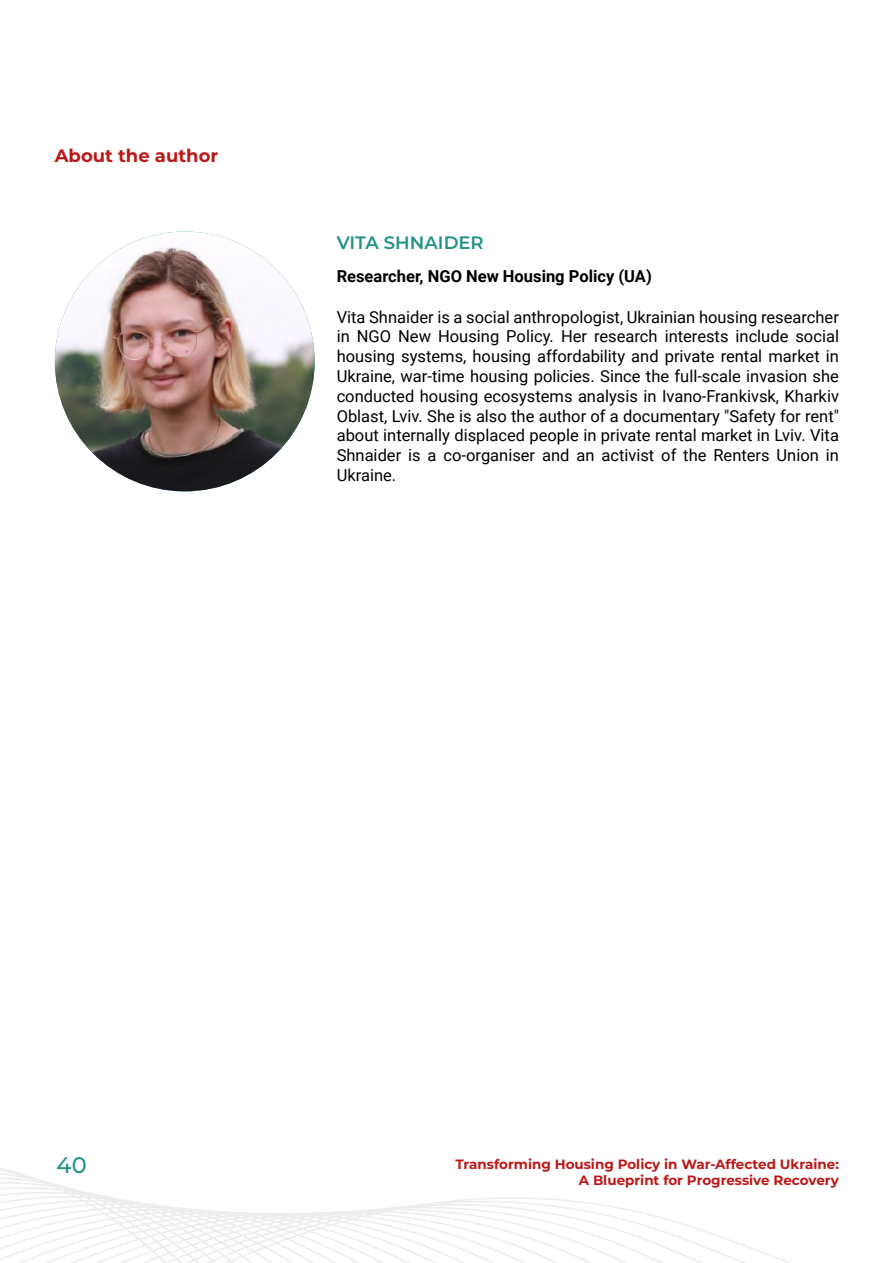
<style>
.page{position:relative;width:893px;height:1263px;background:#fff}
.page>*{position:absolute;margin:0;border:0;box-sizing:border-box;transform-origin:0 0}
.t1{font:500 22.5px "Montserrat";color:#239286}
.t2{font:700 18px "Montserrat";color:#bb1818}
.t3{font:600 18px "Montserrat";color:#239286}
.t4{font:16.5px/19.8px "Roboto";color:#000;text-align:justify}
.t5{font:700 16.5px "Roboto";color:#000}
.t6{font:700 13.5px/16.2px "Montserrat";color:#bb1818;text-align:right}
</style>
<div class="page">
<svg style="left:0;top:1167px;width:790px;height:96px"></svg>
<img style="left:55px;top:232px;width:260px;height:259px;border-radius:130px">
<p class="t2" style="left:55px;top:143px;width:165px">About the author</p>
<p class="t3" style="left:337px;top:230px;width:149px">VITA SHNAIDER</p>
<p class="t5" style="left:337px;top:264px;width:317px">Researcher, NGO New Housing Policy (UA)</p>
<p class="t4" style="left:337px;top:306px;width:504px">Vita Shnaider is a social anthropologist, Ukrainian housing researcher in NGO New Housing Policy. Her research interests include social housing systems, housing affordability and private rental market in Ukraine, war-time housing policies. Since the full-scale invasion she conducted housing ecosystems analysis in Ivano-Frankivsk, Kharkiv Oblast, Lviv. She is also the author of a documentary "Safety for rent" about internally displaced people in private rental market in Lviv. Vita Shnaider is a co-organiser and an activist of the Renters Union in Ukraine.</p>
<h1 class="t1" style="left:57px;top:1149px;width:32px">40</h1>
<p class="t6" style="left:455px;top:1156px;width:385px">Transforming Housing Policy in War-Affected Ukraine:<br>A Blueprint for Progressive Recovery</p>
</div>
